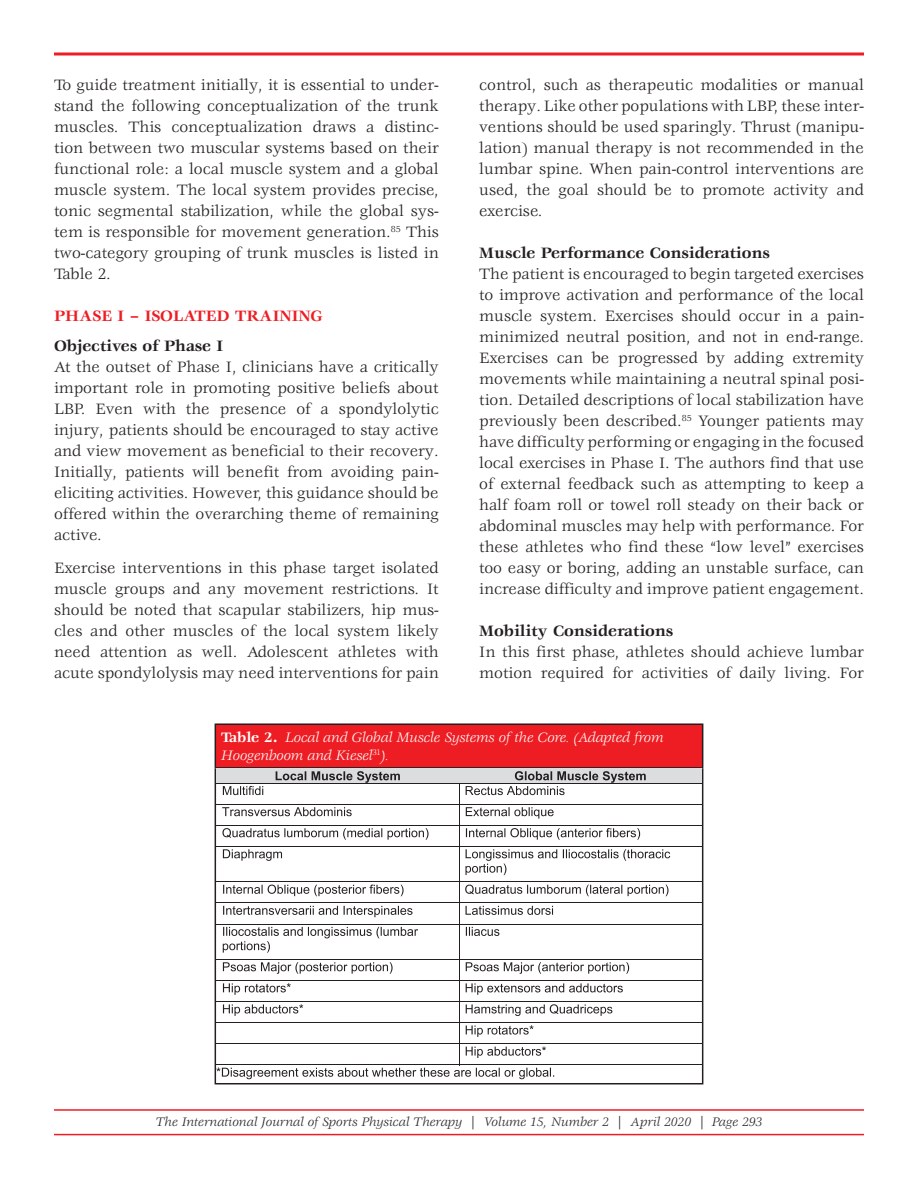
<style>
.page{position:relative;width:918px;height:1188px;background:#fff}
.page>*{position:absolute;margin:0;border:0;box-sizing:border-box;transform-origin:0 0}
.t1{font:16.5px/21px "Veljovic Std";color:#231f20;text-align:justify}
.t2{font:700 16.5px "Veljovic Std";color:#231f20}
.t3{font:700 16.5px "Veljovic Std";color:#ee1d23}
.t4{font:italic 15px/18px "Veljovic Std";letter-spacing:-.005em;color:#fff}
.t5{font:italic 13.5px "Veljovic Std";color:#231f20}
.s1{font-weight:700;font-style:normal}
</style>
<div class="page">
<hr style="left:54px;top:1109px;width:810px;height:2px;background:#ee1d23">
<hr style="left:54px;top:1134px;width:810px;height:1px;background:#ee1d23">
<svg style="left:54px;top:52px;width:810px;height:4px;background:#f25559"></svg>
<div style="left:215px;top:724px;width:488px;height:44px;background:#ee1d23"></div>
<hr style="left:215px;top:723px;width:488px;height:2px;background:#231f20">
<hr style="left:215px;top:725px;width:1px;height:42px;background:#231f20">
<hr style="left:702px;top:725px;width:1px;height:42px;background:#231f20">
<hr style="left:215px;top:767px;width:488px;height:2px;background:#231f20">
<hr style="left:215px;top:769px;width:1px;height:314px;background:#231f20">
<hr style="left:702px;top:769px;width:1px;height:314px;background:#231f20">
<hr style="left:215px;top:1083px;width:488px;height:1px;background:#231f20">
<div style="left:216px;top:769px;width:243px;height:14px;background:#dcdddf"></div>
<div style="left:459px;top:769px;width:243px;height:14px;background:#dcdddf"></div>
<hr style="left:216px;top:783px;width:486px;height:1px;background:#231f20">
<hr style="left:216px;top:804px;width:486px;height:1px;background:#231f20">
<hr style="left:216px;top:825px;width:486px;height:1px;background:#231f20">
<svg style="left:222px;top:771px;width:448px;height:104px"></svg>
<hr style="left:216px;top:846px;width:486px;height:1px;background:#231f20">
<hr style="left:459px;top:847px;width:1px;height:35px;background:#231f20">
<hr style="left:216px;top:882px;width:486px;height:1px;background:#231f20">
<hr style="left:216px;top:903px;width:486px;height:1px;background:#231f20">
<svg style="left:223px;top:882px;width:446px;height:71px"></svg>
<hr style="left:216px;top:924px;width:486px;height:1px;background:#231f20">
<hr style="left:459px;top:924px;width:1px;height:35px;background:#231f20">
<hr style="left:216px;top:959px;width:486px;height:1px;background:#231f20">
<hr style="left:216px;top:980px;width:486px;height:1px;background:#231f20">
<hr style="left:216px;top:1001px;width:486px;height:1px;background:#231f20">
<hr style="left:216px;top:1022px;width:486px;height:1px;background:#231f20">
<hr style="left:216px;top:1043px;width:486px;height:1px;background:#231f20">
<hr style="left:459px;top:1065px;width:243px;height:1px;background:#231f20">
<svg style="left:216px;top:960px;width:413px;height:119px"></svg>
<p class="t1" style="left:54px;top:75px;width:386px">To guide treatment initially, it is essential to under&shy;stand the following conceptualization of the trunk muscles. This conceptualization draws a distinc&shy;tion between two muscular systems based on their functional role: a local muscle system and a global muscle system. The local system provides precise, tonic segmental stabilization, while the global sys&shy;tem is responsible for movement generation.<sup>85</sup> This two-category grouping of trunk muscles is listed in Table 2.</p>
<p class="t3" style="left:54px;top:309px;width:270px">PHASE I – ISOLATED TRAINING</p>
<p class="t2" style="left:54px;top:339px;width:171px">Objectives of Phase I</p>
<p class="t1" style="left:54px;top:357px;width:386px">At the outset of Phase I, clinicians have a critically important role in promoting positive beliefs about LBP. Even with the presence of a spondylolytic injury, patients should be encouraged to stay active and view movement as beneficial to their recovery.<br>Initially, patients will benefit from avoiding pain&shy;eliciting activities. However, this guidance should be offered within the overarching theme of remaining active.</p>
<p class="t1" style="left:54px;top:558px;width:386px">Exercise interventions in this phase target isolated muscle groups and any movement restrictions. It should be noted that scapular stabilizers, hip mus&shy;cles and other muscles of the local system likely need attention as well. Adolescent athletes with acute spondylolysis may need interventions for pain</p>
<p class="t1" style="left:479px;top:75px;width:386px">control, such as therapeutic modalities or manual therapy. Like other populations with LBP, these inter&shy;ventions should be used sparingly. Thrust (manipu&shy;lation) manual therapy is not recommended in the lumbar spine. When pain-control interventions are used, the goal should be to promote activity and exercise.</p>
<p class="t2" style="left:479px;top:246px;width:292px">Muscle Performance Considerations</p>
<p class="t1" style="left:479px;top:264px;width:386px">The patient is encouraged to begin targeted exercises to improve activation and performance of the local muscle system. Exercises should occur in a pain&shy;minimized neutral position, and not in end-range.<br>Exercises can be progressed by adding extremity movements while maintaining a neutral spinal posi&shy;tion. Detailed descriptions of local stabilization have previously been described.<sup>85</sup> Younger patients may have difficulty performing or engaging in the focused local exercises in Phase I. The authors find that use of external feedback such as attempting to keep a half foam roll or towel roll steady on their back or abdominal muscles may help with performance. For these athletes who find these “low level” exercises too easy or boring, adding an unstable surface, can increase difficulty and improve patient engagement.</p>
<p class="t2" style="left:479px;top:624px;width:196px">Mobility Considerations</p>
<p class="t1" style="left:479px;top:642px;width:386px">In this first phase, athletes should achieve lumbar motion required for activities of daily living. For</p>
<p class="t4" style="left:221px;top:730px;width:444px"><span class="s1">Table 2.</span> Local and Global Muscle Systems of the Core. (Adapted from<br>Hoogenboom and Kiesel<sup>31</sup>).</p>
<p class="t5" style="left:156px;top:1117px;width:608px">The International Journal of Sports Physical Therapy | Volume 15, Number 2 | April 2020 | Page 293</p>
</div>
